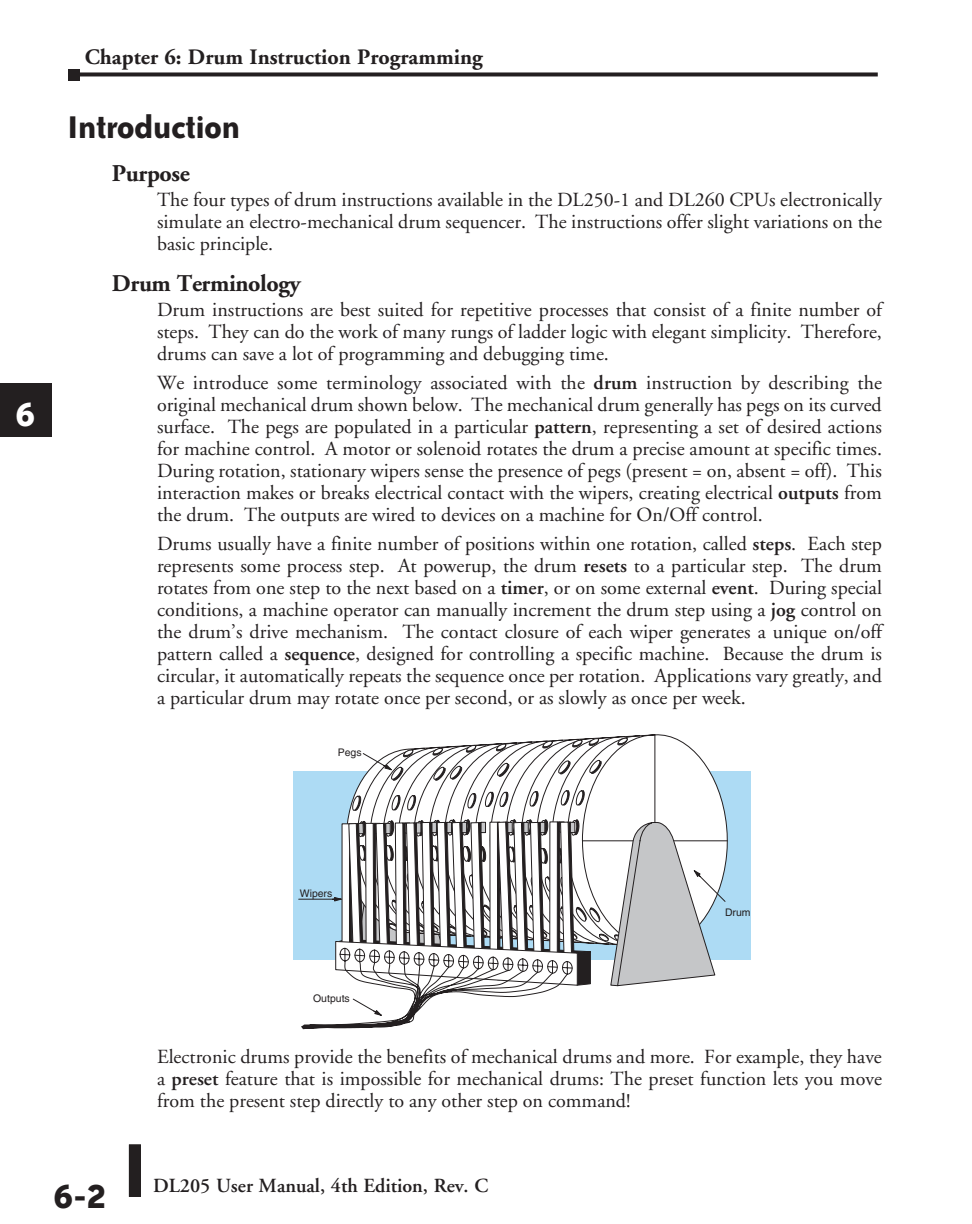
<style>
.page{position:relative;width:972px;height:1224px;background:#fff}
.page>*{position:absolute;margin:0;border:0;box-sizing:border-box;transform-origin:0 0}
.Page_Number{font:700 40px "Bailey Sans ITC";color:#231f20}
.t1{font:700 40px "Bailey Sans ITC";color:#fff}
.Head{font:700 36px "Bailey Sans ITC";letter-spacing:-.02em;color:#231f20}
.Subhead{font:700 24px "Adobe Garamond";letter-spacing:-.02em;color:#231f20}
.t2{font:700 22px "Adobe Garamond";color:#231f20}
.Body{font:20px/22px "Adobe Garamond";color:#231f20;text-align:justify}
.Page_footer{font:600 20px "Adobe Garamond";color:#231f20}
.t3{font:10.4px "Helvetica";color:#231f20}
.s1{font-weight:600}
</style>
<div class="page">
<svg style="left:80px;top:72px;width:798px;height:4px;background:#3d393a"></svg>
<div style="left:68px;top:69px;width:12px;height:11px;background:#231f20"></div>
<div style="left:0;top:383px;width:52px;height:54px;background:#231f20"></div>
<div style="left:129px;top:1145px;width:12px;height:52px;background:#231f20"></div>
<div style="left:293px;top:771px;width:458px;height:188px;background:#addbf4"></div>
<svg style="left:356px;top:734px;width:372px;height:136px"></svg>
<hr style="left:582px;top:840px;width:145px;height:1px;background:#231f20">
<hr style="left:655px;top:735px;width:1px;height:212px;background:#231f20">
<svg style="left:588px;top:760px;width:14px;height:14px"></svg>
<svg style="left:557px;top:760px;width:14px;height:15px"></svg>
<svg style="left:496px;top:763px;width:14px;height:14px"></svg>
<svg style="left:432px;top:766px;width:30px;height:15px"></svg>
<svg style="left:617px;top:737px;width:11px;height:9px"></svg>
<svg style="left:572px;top:738px;width:27px;height:10px"></svg>
<svg style="left:542px;top:740px;width:11px;height:9px"></svg>
<svg style="left:495px;top:743px;width:11px;height:9px"></svg>
<svg style="left:465px;top:744px;width:11px;height:9px"></svg>
<svg style="left:432px;top:747px;width:11px;height:9px"></svg>
<svg style="left:301px;top:870px;width:425px;height:159px"></svg>
<svg style="left:353px;top:998px;width:30px;height:18px"></svg>
<hr style="left:299px;top:899px;width:42px;height:1px;background:#231f20">
<svg style="left:334px;top:790px;width:382px;height:196px;background:#c8c9ca"></svg>
<svg style="left:363px;top:749px;width:51px;height:32px"></svg>
<h1 class="t1" style="left:15px;top:392px;width:22px">6</h1>
<p class="t2" style="left:85px;top:45px;width:399px">Chapter 6: Drum Instruction Programming</p>
<p class="Head" style="left:67px;top:108px;width:175px">Introduction</p>
<p class="Subhead" style="left:112px;top:161px;width:79px">Purpose</p>
<p class="Body" style="left:157px;top:190px;width:727px">The four types of drum instructions available in the DL250-1 and DL260 CPUs electronically simulate an electro-mechanical drum sequencer. The instructions offer slight variations on the basic principle.</p>
<p class="Subhead" style="left:112px;top:270px;width:190px">Drum Terminology</p>
<p class="Body" style="left:157px;top:299px;width:726px">Drum instructions are best suited for repetitive processes that consist of a finite number of steps. They can do the work of many rungs of ladder logic with elegant simplicity. Therefore, drums can save a lot of programming and debugging time.</p>
<p class="Body" style="left:157px;top:372px;width:727px">We introduce some terminology associated with the <span class="s1">drum</span> instruction by describing the original mechanical drum shown below. The mechanical drum generally has pegs on its curved surface. The pegs are populated in a particular <span class="s1">pattern</span>, representing a set of desired actions for machine control. A motor or solenoid rotates the drum a precise amount at specific times.<br>During rotation, stationary wipers sense the presence of pegs (present = on, absent = off). This interaction makes or breaks electrical contact with the wipers, creating electrical <span class="s1">outputs</span> from the drum. The outputs are wired to devices on a machine for On/Off control.</p>
<p class="Body" style="left:157px;top:533px;width:727px">Drums usually have a finite number of positions within one rotation, called <span class="s1">steps</span>. Each step represents some process step. At powerup, the drum <span class="s1">resets</span> to a particular step. The drum rotates from one step to the next based on a <span class="s1">timer</span>, or on some external <span class="s1">event</span>. During special conditions, a machine operator can manually increment the drum step using a <span class="s1">jog</span> control on the drum’s drive mechanism. The contact closure of each wiper generates a unique on/off pattern called a <span class="s1">sequence</span>, designed for controlling a specific machine. Because the drum is circular, it automatically repeats the sequence once per rotation. Applications vary greatly, and a particular drum may rotate once per second, or as slowly as once per week.</p>
<p class="t3" style="left:338px;top:747px;width:25px">Pegs</p>
<p class="Page_Number" style="left:53px;top:1174px;width:55px">6-2</p>
<p class="t3" style="left:300px;top:887px;width:34px">Wipers</p>
<p class="t3" style="left:313px;top:992px;width:38px">Outputs</p>
<p class="t3" style="left:725px;top:906px;width:27px">Drum</p>
<p class="Body" style="left:157px;top:1046px;width:727px">Electronic drums provide the benefits of mechanical drums and more. For example, they have a <span class="s1">preset</span> feature that is impossible for mechanical drums: The preset function lets you move from the present step directly to any other step on command!</p>
<p class="Page_footer" style="left:153px;top:1174px;width:337px">DL205 User Manual, 4th Edition, Rev. C</p>
</div>
